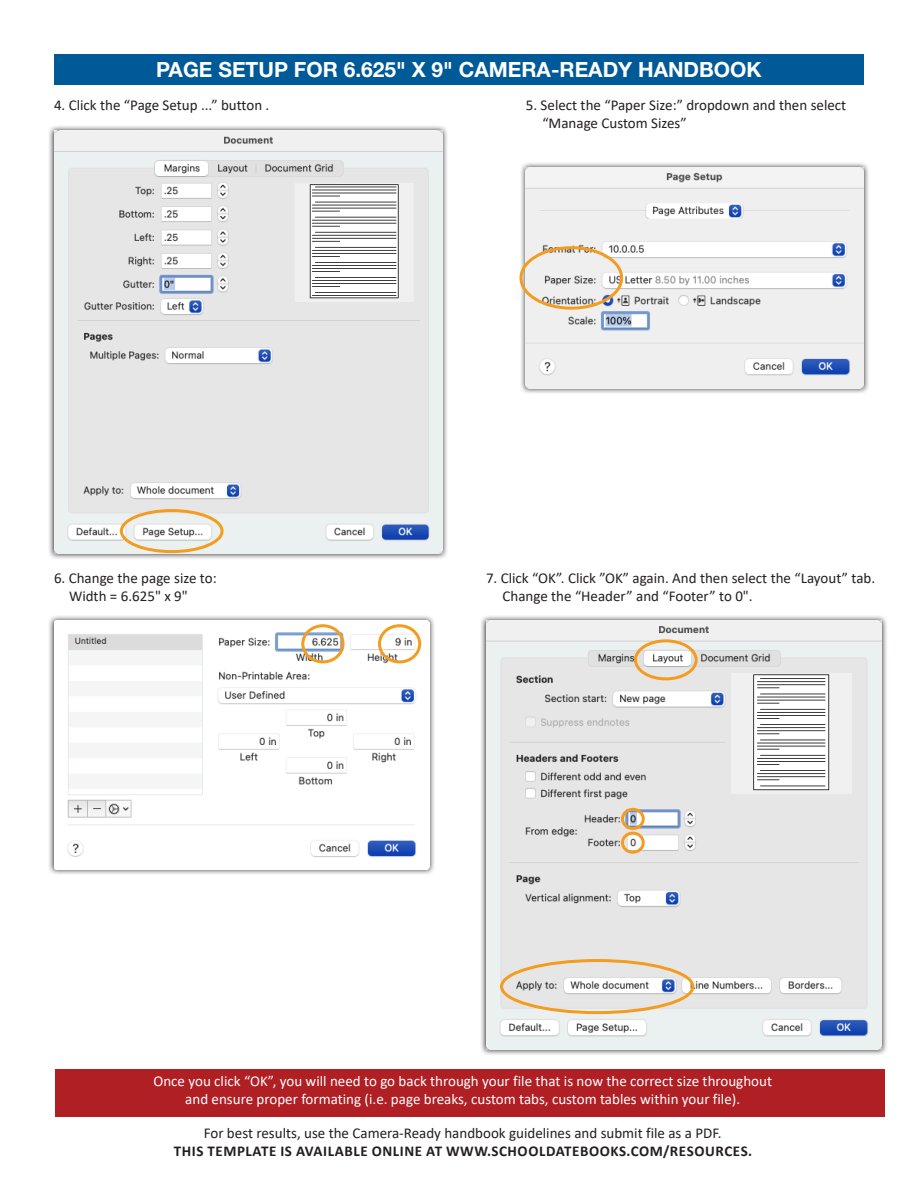
<style>
.page{position:relative;width:918px;height:1188px;background:#fff}
.page>*{position:absolute;margin:0;border:0;box-sizing:border-box;transform-origin:0 0}
.t1{font:700 21px "Helvetica Neue LT Std";color:#fff}
.t2{font:15px/18px "Calibri";color:#231f20}
.t3{font:15px/18px "Calibri";color:#fff;text-align:center}
.t4{font:700 15px "Calibri";letter-spacing:.04em;color:#231f20}
</style>
<div class="page">
<svg style="left:49px;top:616px;width:385px;height:258px;background:#d0cfcf"></svg>
<img style="left:54px;top:621px;width:376px;height:248px">
<div style="left:54px;top:54px;width:810px;height:30px;background:#015a98"></div>
<svg style="left:521px;top:163px;width:348px;height:230px"></svg>
<img style="left:526px;top:168px;width:338px;height:220px">
<svg style="left:481px;top:616px;width:406px;height:439px;background:#c8c7c7"></svg>
<img style="left:486px;top:620px;width:396px;height:430px">
<svg style="left:49px;top:126px;width:398px;height:433px;background:#cac9c9"></svg>
<img style="left:54px;top:131px;width:389px;height:423px">
<div style="left:120px;top:509px;width:104px;height:44px;border:3px solid #f39c20;border-radius:50%"></div>
<div style="left:634px;top:639px;width:64px;height:41px;border:3px solid #f39c20;border-radius:50%"></div>
<div style="left:500px;top:959px;width:194px;height:55px;border:3px solid #f39c20;border-radius:50%"></div>
<div style="left:378px;top:624px;width:43px;height:39px;border:3px solid #f39c20;border-radius:50%"></div>
<div style="left:621px;top:808px;width:24px;height:22px;border:3px solid #f39c20;border-radius:50%"></div>
<div style="left:621px;top:832px;width:24px;height:22px;border:3px solid #f39c20;border-radius:50%"></div>
<div style="left:301px;top:624px;width:44px;height:39px;border:3px solid #f39c20;border-radius:50%"></div>
<div style="left:519px;top:246px;width:104px;height:64px;border:3px solid #f39c20;border-radius:50%"></div>
<div style="left:55px;top:1069px;width:830px;height:48px;background:#af1f24"></div>
<p class="t1" style="left:156px;top:56px;width:607px">PAGE SETUP FOR 6.625" X 9" CAMERA-READY HANDBOOK</p>
<p class="t2" style="left:54px;top:96px;width:217px">4. Click the “Page Setup ...” button .</p>
<p class="t2" style="left:542px;top:96px;width:305px;text-indent:-16px">5. Select the “Paper Size:” dropdown and then select “Manage Custom Sizes”</p>
<p class="t2" style="left:69px;top:568px;width:149px;text-indent:-15px">6. Change the page size to:<br>Width = 6.625" x 9"</p>
<p class="t2" style="left:502px;top:568px;width:374px;text-indent:-16px">7. Click “OK”. Click ”OK” again. And then select the “Layout” tab.<br>Change the “Header” and “Footer” to 0".</p>
<p class="t3" style="left:153px;top:1072px;width:620px">Once you click “OK”, you will need to go back through your file that is now the correct size throughout and ensure proper formating (i.e. page breaks, custom tabs, custom tables within your file).</p>
<p class="t2" style="left:204px;top:1124px;width:519px">For best results, use the Camera-Ready handbook guidelines and submit file as a PDF.</p>
<p class="t4" style="left:174px;top:1140px;width:580px">THIS TEMPLATE IS AVAILABLE ONLINE AT WWW.SCHOOLDATEBOOKS.COM/RESOURCES.</p>
</div>
